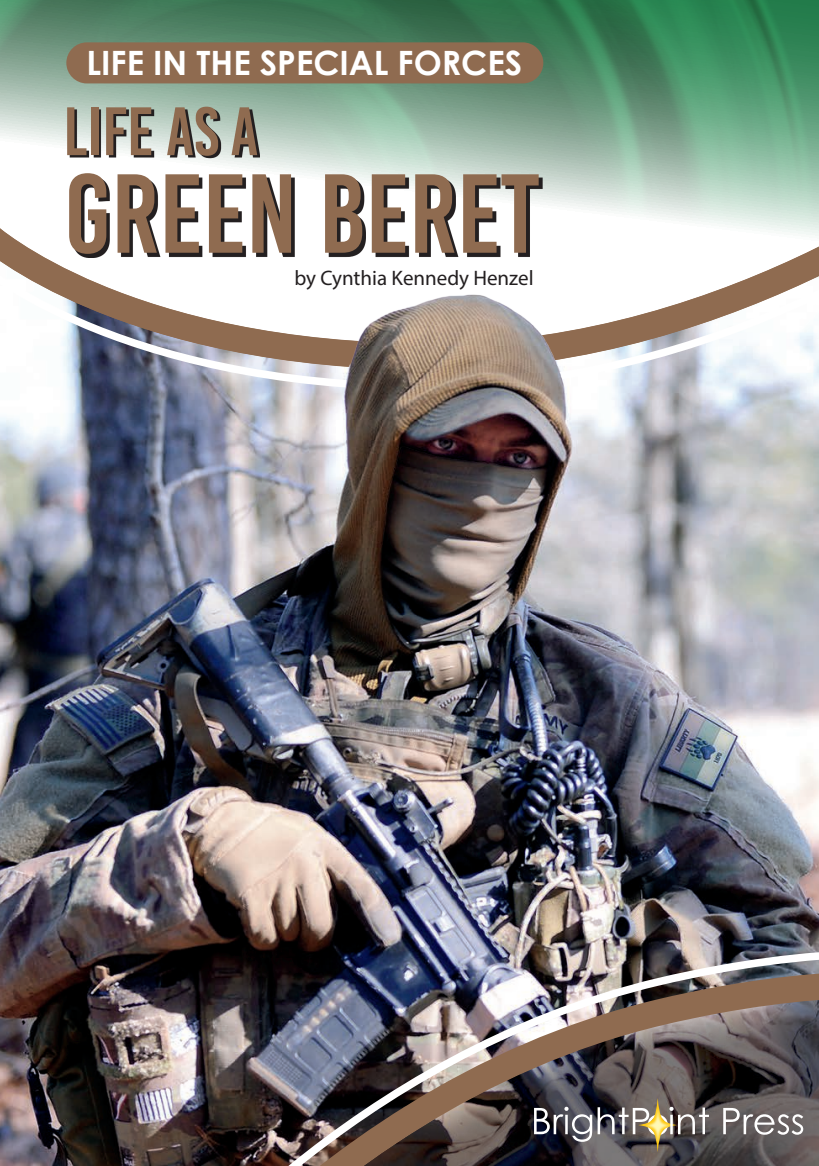
<style>
.page{position:relative;width:819px;height:1166px;background:#fff}
.page>*{position:absolute;margin:0;border:0;box-sizing:border-box;transform-origin:0 0}
.t1{font:112px "Bebas Kai";color:#8f6b50}
.t2{font:68.25px "Bebas Kai";color:#8f6b50}
.t3{font:700 33.43px "Century Gothic";color:#fff}
.t4{font:21px "Myriad Pro";color:#231f20}
</style>
<div class="page">
<img style="left:0;top:404px;width:819px;height:762px">
<img style="left:160px;top:908px;width:659px;height:32px">
<img style="left:160px;top:940px;width:659px;height:226px">
<svg style="left:66px;top:383px;width:753px;height:21px;background:#a1a7b7"></svg>
<svg style="left:0;top:0;width:819px;height:125px;background:#5a9071"></svg>
<svg style="left:0;top:125px;width:819px;height:258px"></svg>
<img style="left:181px;top:941px;width:638px;height:225px">
<div style="left:66px;top:42px;width:477px;height:41px;background:#8f6b50;border-radius:21px"></div>
<svg style="left:73px;top:177px;width:469px;height:80px"></svg>
<svg style="left:70px;top:109px;width:190px;height:49px;background:#878d89"></svg>
<img style="left:294px;top:284px;width:375px;height:260px">
<img style="left:583px;top:1046px;width:150px;height:120px">
<svg style="left:534px;top:1106px;width:58px;height:35px"></svg>
<svg style="left:598px;top:1106px;width:111px;height:29px;background:#888074"></svg>
<svg style="left:723px;top:1107px;width:80px;height:27px"></svg>
<h3 class="t3" style="left:86px;top:42px;width:437px">LIFE IN THE SPECIAL FORCES</h3>
<h2 class="t2" style="left:63px;top:95px;width:197px">LIFE AS A</h2>
<h1 class="t1" style="left:64px;top:154px;width:477px">GREEN BERET</h1>
<p class="t4" style="left:294px;top:264px;width:241px">by Cynthia Kennedy Henzel</p>
</div>
